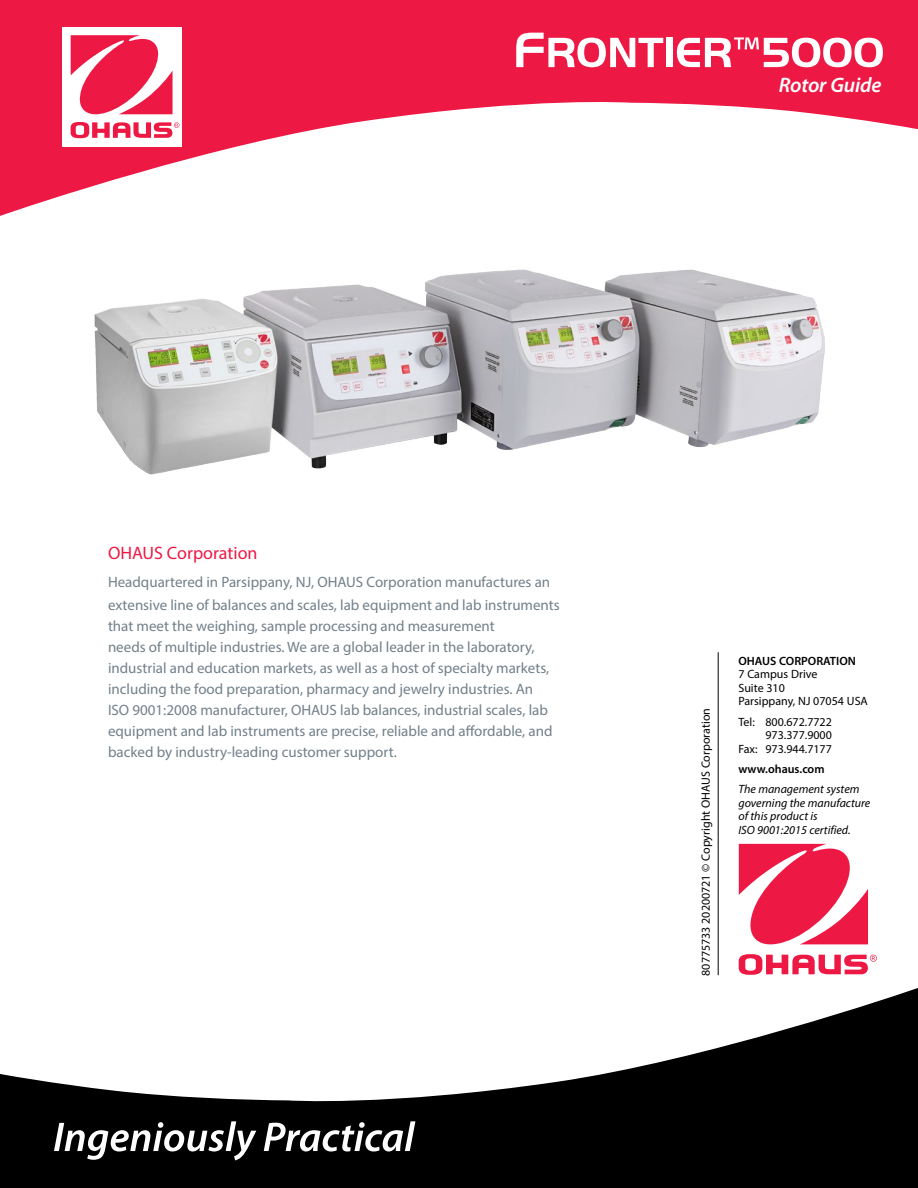
<style>
.page{position:relative;width:918px;height:1188px;background:#fff}
.page>*{position:absolute;margin:0;border:0;box-sizing:border-box;transform-origin:0 0}
.t1{font:italic 600 21px "Myriad Pro";letter-spacing:-.01em;color:#fff}
.t2{font:18px "Myriad Pro";color:#ed1844}
.t3{font:15px/21px "Myriad Pro";color:#72808a}
.t4{font:12px/13.5px "Myriad Pro";color:#000}
.t5{font:italic 12px/13.5px "Myriad Pro";color:#000}
.t6{font:600 12px "Myriad Pro";color:#000}
</style>
<div class="page">
<hr style="left:718px;top:652px;width:1px;height:323px;background:#000">
<svg style="left:739px;top:844px;width:138px;height:130px"></svg>
<img style="left:94px;top:269px;width:731px;height:206px">
<svg style="left:0;top:0;width:918px;height:216px;fill:#ed1844"></svg>
<div style="left:62px;top:27px;width:120px;height:119px;background:#fff"></div>
<svg style="left:71px;top:35px;width:108px;height:103px"></svg>
<svg style="left:0;top:974px;width:918px;height:214px;fill:#000"></svg>
<svg style="left:54px;top:1121px;width:202px;height:39px"></svg>
<svg style="left:264px;top:1121px;width:151px;height:30px"></svg>
<svg style="left:516px;top:33px;width:147px;height:34px"></svg>
<div style="left:666px;top:38px;width:7px;height:29px;background:#fff"></div>
<svg style="left:677px;top:37px;width:206px;height:30px"></svg>
<h1 class="t1" style="left:779px;top:72px;width:104px">Rotor Guide</h1>
<p class="t2" style="left:108px;top:542px;width:151px">OHAUS Corporation</p>
<p class="t3" style="left:108px;top:571px;width:453px;line-height:22.5px">Headquartered in Parsippany, NJ, OHAUS Corporation manufactures an extensive line of balances and scales, lab equipment and lab instruments</p>
<p class="t3" style="left:108px;top:615px;width:446px">that meet the weighing, sample processing and measurement<br>needs of multiple industries. We are a global leader in the laboratory, industrial and education markets, as well as a host of specialty markets, including the food preparation, pharmacy and jewelry industries. An ISO 9001:2008 manufacturer, OHAUS lab balances, industrial scales, lab equipment and lab instruments are precise, reliable and affordable, and backed by industry-leading customer support.</p>
<p class="t4" style="left:699px;top:976px;width:269px;rotate:-90deg">80775733 20200721 © Copyright OHAUS Corporation</p>
<p class="t6" style="left:738px;top:653px;width:119px">OHAUS CORPORATION</p>
<p class="t4" style="left:738px;top:667px;width:131px">7 Campus Drive<br>Suite 310<br>Parsippany, NJ 07054 USA</p>
<p class="t4" style="left:738px;top:715px;width:95px;text-align:right">Tel: 800.672.7722<br>973.377.9000<br>Fax: 973.944.7177</p>
<p class="t6" style="left:738px;top:761px;width:88px">www.ohaus.com</p>
<p class="t5" style="left:738px;top:782px;width:133px">The management system governing the manufacture of this product is<br>ISO 9001:2015 certified.</p>
</div>
